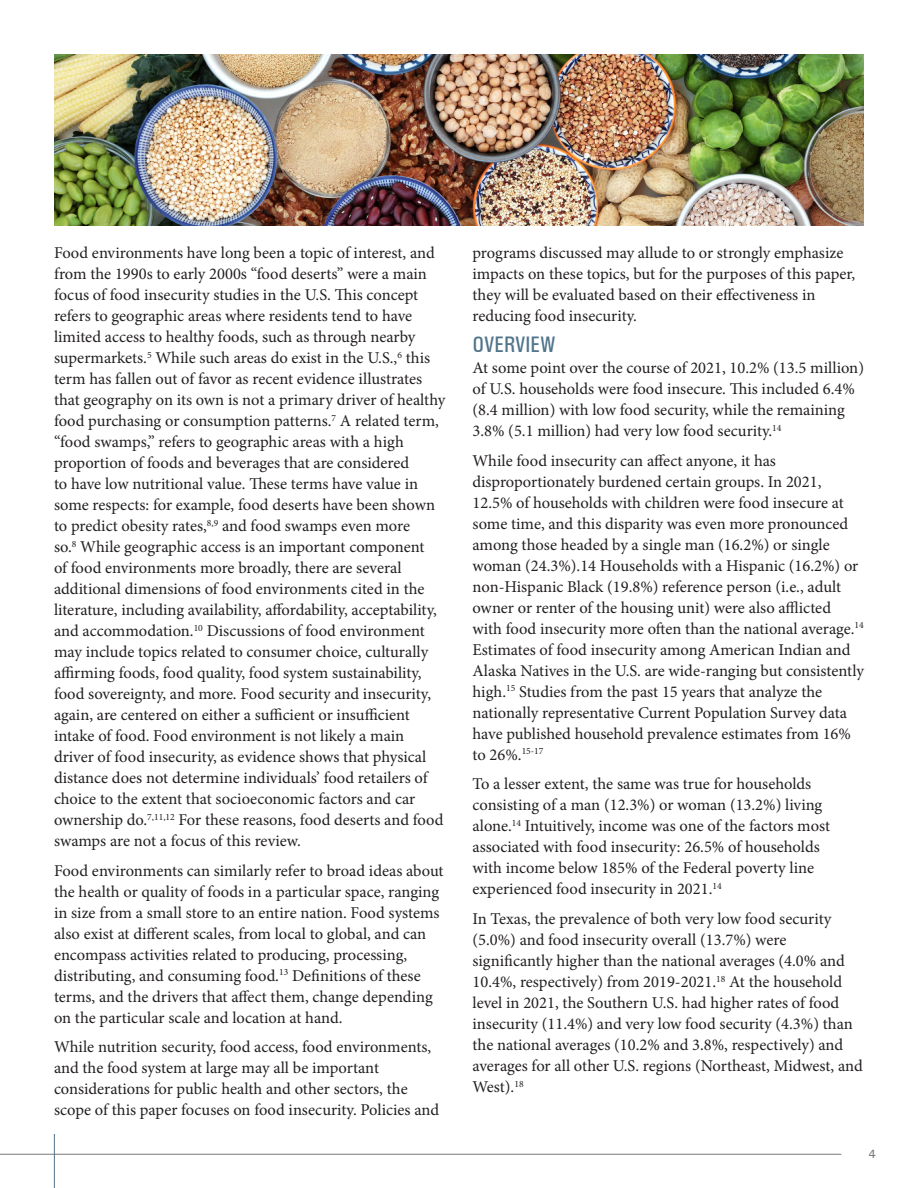
<style>
.page{position:relative;width:918px;height:1188px;background:#fff}
.page>*{position:absolute;margin:0;border:0;box-sizing:border-box;transform-origin:0 0}
.t1{font:500 condensed 22.5px "Univers";color:#51748b}
.t2{font:16.5px/21px "Minion Pro";color:#231f20}
.t3{font:500 12px "Univers";color:#787779}
</style>
<div class="page">
<hr style="left:0;top:1154px;width:841px;height:1px;background:#787779">
<hr style="left:54px;top:1134px;width:1px;height:54px;background:#51748b">
<img style="left:54px;top:54px;width:810px;height:172px">
<p class="t2" style="left:54px;top:242px;width:393px">Food environments have long been a topic of interest, and from the 1990s to early 2000s “food deserts” were a main focus of food insecurity studies in the U.S. This concept refers to geographic areas where residents tend to have limited access to healthy foods, such as through nearby supermarkets.<sup>5</sup> While such areas do exist in the U.S.,<sup>6</sup> this term has fallen out of favor as recent evidence illustrates that geography on its own is not a primary driver of healthy food purchasing or consumption patterns.<sup>7</sup> A related term, “food swamps,” refers to geographic areas with a high proportion of foods and beverages that are considered<br>to have low nutritional value. These terms have value in some respects: for example, food deserts have been shown to predict obesity rates,<sup>8,9</sup> and food swamps even more<br>so.<sup>8</sup> While geographic access is an important component<br>of food environments more broadly, there are several additional dimensions of food environments cited in the literature, including availability, affordability, acceptability, and accommodation.<sup>10</sup> Discussions of food environment may include topics related to consumer choice, culturally affirming foods, food quality, food system sustainability, food sovereignty, and more. Food security and insecurity, again, are centered on either a sufficient or insufficient intake of food. Food environment is not likely a main driver of food insecurity, as evidence shows that physical distance does not determine individuals’ food retailers of choice to the extent that socioeconomic factors and car ownership do.<sup>7,11,12</sup> For these reasons, food deserts and food swamps are not a focus of this review.</p>
<p class="t2" style="left:54px;top:860px;width:391px">Food environments can similarly refer to broad ideas about the health or quality of foods in a particular space, ranging in size from a small store to an entire nation. Food systems also exist at different scales, from local to global, and can encompass activities related to producing, processing, distributing, and consuming food.<sup>13</sup> Definitions of these terms, and the drivers that affect them, change depending on the particular scale and location at hand.</p>
<p class="t2" style="left:54px;top:1037px;width:387px">While nutrition security, food access, food environments, and the food system at large may all be important considerations for public health and other sectors, the scope of this paper focuses on food insecurity. Policies and</p>
<p class="t2" style="left:472px;top:242px;width:384px">programs discussed may allude to or strongly emphasize impacts on these topics, but for the purposes of this paper, they will be evaluated based on their effectiveness in reducing food insecurity.</p>
<p class="t1" style="left:472px;top:331px;width:84px">OVERVIEW</p>
<p class="t2" style="left:472px;top:357px;width:393px">At some point over the course of 2021, 10.2% (13.5 million) of U.S. households were food insecure. This included 6.4% (8.4 million) with low food security, while the remaining 3.8% (5.1 million) had very low food security.<sup>14</sup></p>
<p class="t2" style="left:472px;top:450px;width:393px">While food insecurity can affect anyone, it has disproportionately burdened certain groups. In 2021, 12.5% of households with children were food insecure at some time, and this disparity was even more pronounced among those headed by a single man (16.2%) or single woman (24.3%).14 Households with a Hispanic (16.2%) or non-Hispanic Black (19.8%) reference person (i.e., adult owner or renter of the housing unit) were also afflicted with food insecurity more often than the national average.<sup>14<br></sup>Estimates of food insecurity among American Indian and Alaska Natives in the U.S. are wide-ranging but consistently high.<sup>15</sup> Studies from the past 15 years that analyze the nationally representative Current Population Survey data have published household prevalence estimates from 16% to 26%.<sup>15-17</sup></p>
<p class="t2" style="left:472px;top:774px;width:359px">To a lesser extent, the same was true for households consisting of a man (12.3%) or woman (13.2%) living alone.<sup>14</sup> Intuitively, income was one of the factors most associated with food insecurity: 26.5% of households with income below 185% of the Federal poverty line experienced food insecurity in 2021.<sup>14</sup></p>
<p class="t2" style="left:472px;top:908px;width:392px">In Texas, the prevalence of both very low food security (5.0%) and food insecurity overall (13.7%) were significantly higher than the national averages (4.0% and 10.4%, respectively) from 2019-2021.<sup>18</sup> At the household level in 2021, the Southern U.S. had higher rates of food insecurity (11.4%) and very low food security (4.3%) than the national averages (10.2% and 3.8%, respectively) and averages for all other U.S. regions (Northeast, Midwest, and West).<sup>18</sup></p>
<p class="t3" style="left:868px;top:1146px;width:9px">4</p>
</div>
